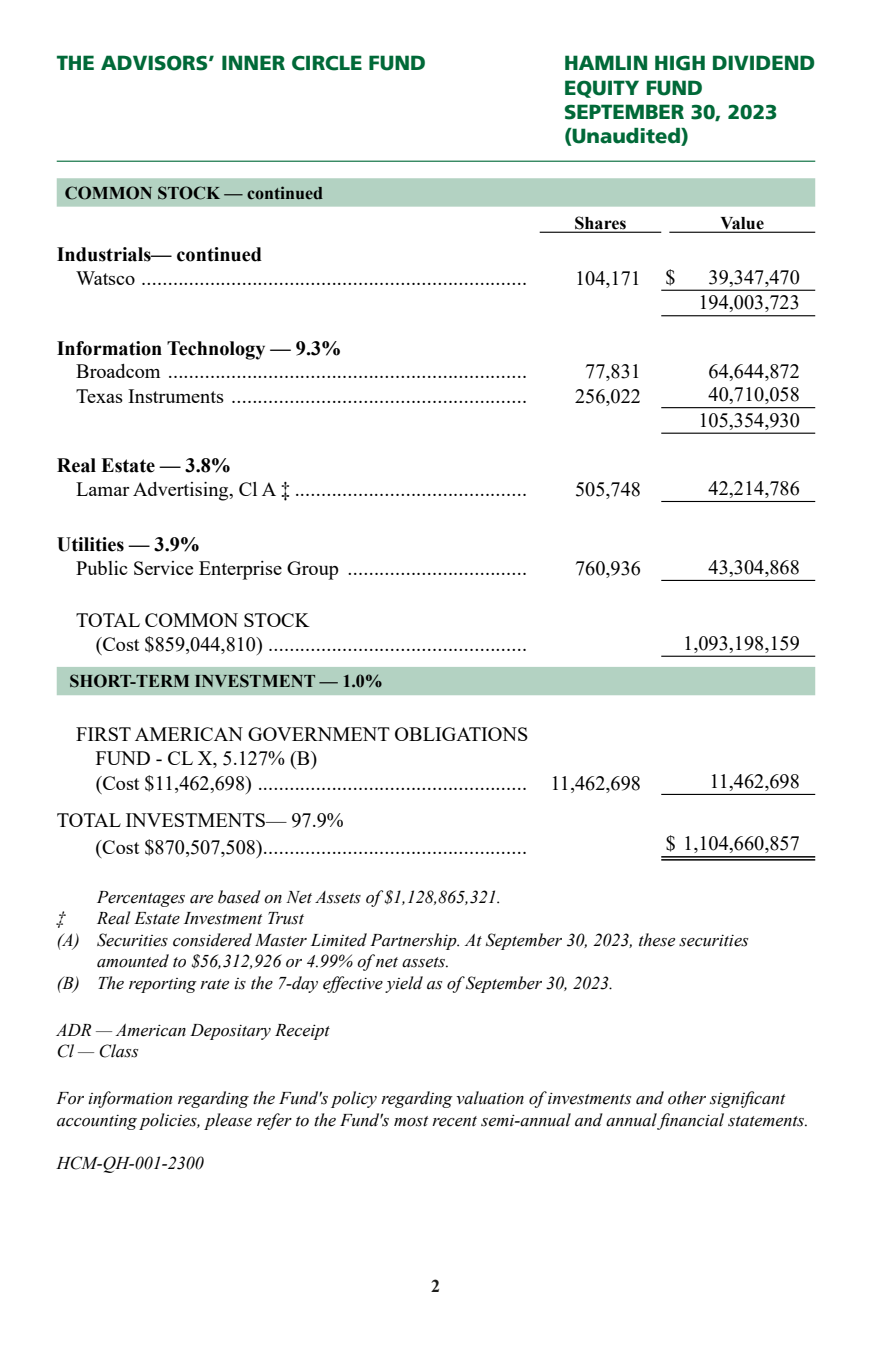
<style>
.page{position:relative;width:872px;height:1358px;background:#fff}
.page>*{position:absolute;margin:0;border:0;box-sizing:border-box;transform-origin:0 0}
.ID0EYLAC{font:20.25px "Times New Roman";color:#000}
.ID0E62DI{font:20.25px "Times New Roman";color:#000}
.ID0ECJAC{font:20.25px "Times New Roman";color:#000}
.t1{font:900 20.25px/24.3px "Frutiger LT";color:#006938}
.ID0EQDAC{font:700 20.25px "Times New Roman";color:#000}
.ID0EIGAC{font:20.25px "Times New Roman";color:#000}
.ID0EGZDI{font:20.25px/24.3px "Times New Roman";color:#000}
.ID0EAWAK{font:20.25px "Times New Roman";color:#000}
.ID0E3HAC{font:20.25px "Times New Roman";color:#000}
.ID0EZTAK{font:20.25px "Times New Roman";color:#000}
.ID0EW3AK{font:italic 18px/21.6px "Times New Roman";color:#000}
.ID0E2E{font:700 18px "Times New Roman";color:#000}
.ID0EDAAC{font:700 18px "Times New Roman";color:#000}
.t2{font:700 18px "Times New Roman";color:#1d1d1b}
</style>
<div class="page">
<hr style="left:57px;top:161px;width:758px;height:1px;background:#006938">
<svg style="left:57px;top:178px;width:758px;height:517px"></svg>
<svg style="left:661px;top:857px;width:154px;height:1px"></svg>
<hr style="left:661px;top:290px;width:154px;height:1px;background:#000">
<hr style="left:661px;top:315px;width:154px;height:1px;background:#000">
<hr style="left:661px;top:407px;width:154px;height:1px;background:#000">
<hr style="left:661px;top:432px;width:154px;height:2px;background:#000">
<hr style="left:661px;top:501px;width:154px;height:1px;background:#000">
<hr style="left:661px;top:580px;width:154px;height:1px;background:#000">
<hr style="left:661px;top:655px;width:154px;height:2px;background:#000">
<hr style="left:661px;top:794px;width:154px;height:1px;background:#000">
<hr style="left:661px;top:856px;width:154px;height:1px;background:#000">
<hr style="left:661px;top:859px;width:154px;height:1px;background:#000">
<hr style="left:539px;top:232px;width:122px;height:1px;background:#000">
<hr style="left:669px;top:232px;width:146px;height:1px;background:#000">
<p class="t1" style="left:57px;top:51px;width:371px">THE ADVISORS’ INNER CIRCLE FUND</p>
<p class="ID0E2E" style="left:65px;top:179px;width:260px">COMMON STOCK — continued</p>
<p class="t1" style="left:564px;top:51px;width:253px">HAMLIN HIGH DIVIDEND<br>EQUITY FUND<br>SEPTEMBER 30, 2023 (Unaudited)</p>
<p class="ID0EDAAC" style="left:574px;top:210px;width:53px">Shares</p>
<p class="ID0EDAAC" style="left:720px;top:210px;width:45px">Value</p>
<p class="ID0EQDAC" style="left:57px;top:239px;width:207px">Industrials— continued</p>
<p class="ID0EYLAC" style="left:76px;top:264px;width:452px">Watsco .........................................................................</p>
<p class="ID0E3HAC" style="left:575px;top:264px;width:67px">104,171</p>
<p class="ID0ECJAC" style="left:665px;top:263px;width:12px">$</p>
<p class="ID0ECJAC" style="left:708px;top:263px;width:93px">39,347,470</p>
<p class="ID0ECJAC" style="left:698px;top:288px;width:103px">194,003,723</p>
<p class="ID0EQDAC" style="left:57px;top:333px;width:286px">Information Technology — 9.3%</p>
<p class="ID0EIGAC" style="left:76px;top:356px;width:452px">Broadcom ....................................................................</p>
<p class="ID0E3HAC" style="left:585px;top:356px;width:57px">77,831</p>
<p class="ID0ECJAC" style="left:708px;top:357px;width:93px">64,644,872</p>
<p class="ID0EYLAC" style="left:76px;top:381px;width:452px">Texas Instruments ........................................................</p>
<p class="ID0E3HAC" style="left:575px;top:381px;width:67px">256,022</p>
<p class="ID0ECJAC" style="left:708px;top:380px;width:93px">40,710,058</p>
<p class="ID0ECJAC" style="left:698px;top:406px;width:103px">105,354,930</p>
<p class="ID0EQDAC" style="left:57px;top:450px;width:176px">Real Estate — 3.8%</p>
<p class="ID0EYLAC" style="left:76px;top:475px;width:452px">Lamar Advertising, Cl A ‡ ............................................</p>
<p class="ID0E3HAC" style="left:575px;top:475px;width:67px">505,748</p>
<p class="ID0ECJAC" style="left:708px;top:474px;width:93px">42,214,786</p>
<p class="ID0EQDAC" style="left:57px;top:529px;width:145px">Utilities — 3.9%</p>
<p class="ID0EYLAC" style="left:76px;top:554px;width:452px">Public Service Enterprise Group ..................................</p>
<p class="ID0E3HAC" style="left:575px;top:554px;width:67px">760,936</p>
<p class="ID0ECJAC" style="left:708px;top:553px;width:93px">43,304,868</p>
<p class="ID0EGZDI" style="left:76px;top:607px;width:235px">TOTAL COMMON STOCK</p>
<p class="ID0E62DI" style="left:96px;top:630px;width:433px">(Cost $859,044,810) .................................................</p>
<p class="ID0ECJAC" style="left:683px;top:629px;width:118px">1,093,198,159</p>
<p class="ID0E2E" style="left:69px;top:668px;width:315px">SHORT-TERM INVESTMENT — 1.0%</p>
<p class="ID0EGZDI" style="left:96px;top:721px;width:434px;text-indent:-19px">FIRST AMERICAN GOVERNMENT OBLIGATIONS<br>FUND - CL X, 5.127% (B)</p>
<p class="ID0E62DI" style="left:96px;top:769px;width:433px">(Cost $11,462,698) ...................................................</p>
<p class="ID0E3HAC" style="left:550px;top:769px;width:92px">11,462,698</p>
<p class="ID0ECJAC" style="left:709px;top:767px;width:92px">11,462,698</p>
<p class="ID0EZTAK" style="left:57px;top:806px;width:288px">TOTAL INVESTMENTS— 97.9%</p>
<p class="ID0EAWAK" style="left:96px;top:833px;width:433px">(Cost $870,507,508)..................................................</p>
<p class="ID0ECJAC" style="left:665px;top:829px;width:136px">$ 1,104,660,857</p>
<p class="ID0EW3AK" style="left:97px;top:885px;width:405px">Percentages are based on Net Assets of $1,128,865,321.</p>
<p class="ID0EW3AK" style="left:57px;top:907px;width:10px">‡</p>
<p class="ID0EW3AK" style="left:97px;top:907px;width:208px">Real Estate Investment Trust</p>
<p class="ID0EW3AK" style="left:57px;top:928px;width:24px">(A)</p>
<p class="ID0EW3AK" style="left:97px;top:928px;width:653px">Securities considered Master Limited Partnership. At September 30, 2023, these securities amounted to $56,312,926 or 4.99% of net assets.</p>
<p class="ID0EW3AK" style="left:57px;top:971px;width:24px">(B)</p>
<p class="ID0EW3AK" style="left:97px;top:971px;width:518px">The reporting rate is the 7-day effective yield as of September 30, 2023.</p>
<p class="ID0EW3AK" style="left:57px;top:1018px;width:274px">ADR — American Depositary Receipt</p>
<p class="ID0EW3AK" style="left:57px;top:1040px;width:84px">Cl — Class</p>
<p class="ID0EW3AK" style="left:57px;top:1086px;width:730px">For information regarding the Fund's policy regarding valuation of investments and other significant</p>
<p class="ID0EW3AK" style="left:57px;top:1108px;width:753px">accounting policies, please refer to the Fund's most recent semi-annual and annual financial statements.</p>
<p class="ID0EW3AK" style="left:57px;top:1151px;width:148px">HCM-QH-001-2300</p>
<p class="t2" style="left:431px;top:1273px;width:10px">2</p>
</div>
